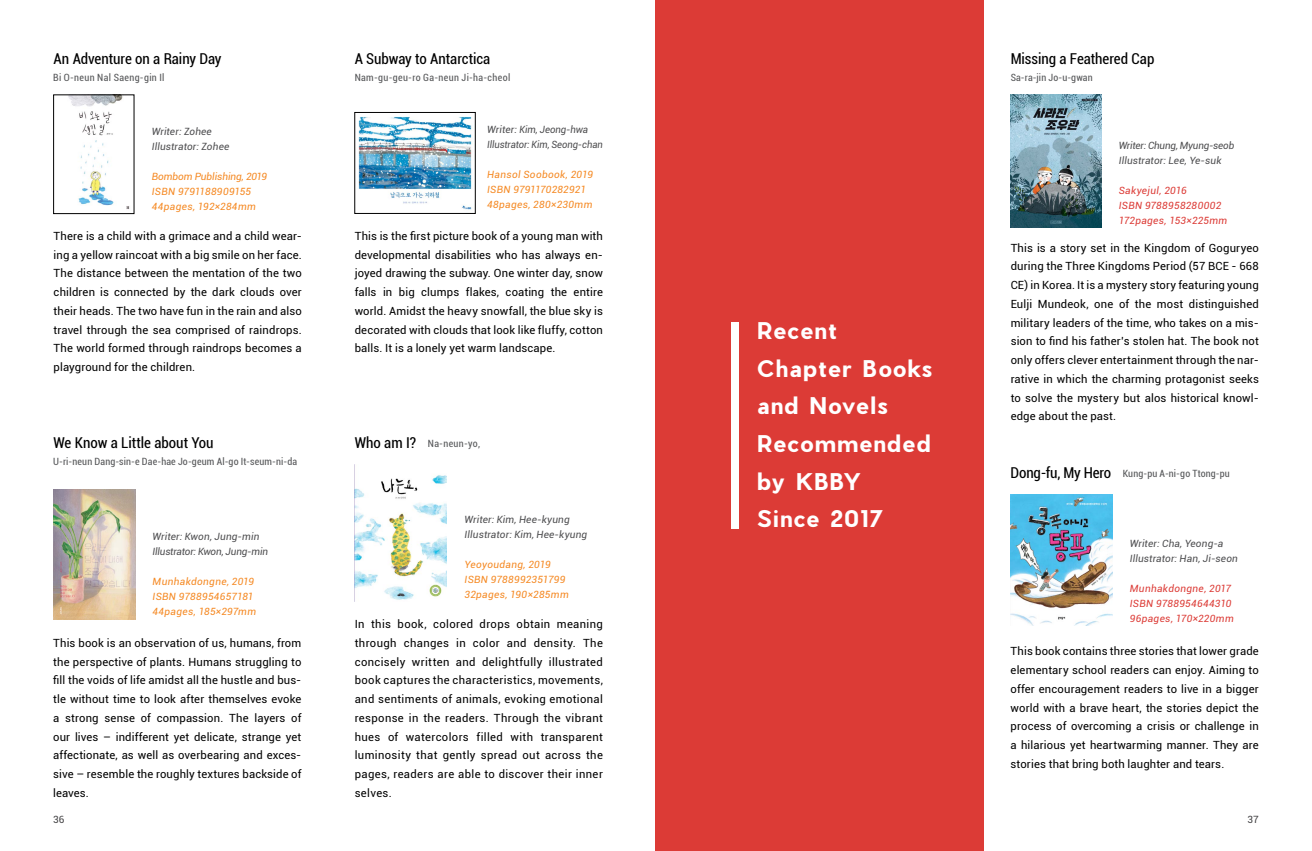
<style>
.page{position:relative;width:1312px;height:851px;background:#fff}
.page>*{position:absolute;margin:0;border:0;box-sizing:border-box;transform-origin:0 0}
.t1{font:700 22.5px/37.5px "Pier Sans";letter-spacing:.07em;color:#fff}
.t2{font:condensed 15px "Roboto";letter-spacing:-.005em;color:#000}
.t3{font:11.25px/18.8px "Roboto";letter-spacing:.015em;color:#000;text-align:justify}
.t4{font:italic 10px/15px "Roboto";letter-spacing:.005em;color:#4d4d4f}
.t5{font:condensed 10px "Roboto";letter-spacing:.02em;color:#58595b}
.t6{font:italic 10px/15px "Roboto";letter-spacing:.025em;color:#f58923}
.t7{font:italic 10px/15px "Roboto";letter-spacing:.03em;color:#dc3b36}
.t8{font:italic 10px/15px "Roboto";color:#f58923}
.t9{font:10px "Roboto";color:#414042}
</style>
<div class="page">
<img style="left:68px;top:97px;width:62px;height:112px">
<div style="left:53px;top:95px;width:81px;height:119px;border:1px solid #000"></div>
<img style="left:53px;top:490px;width:82px;height:129px">
<img style="left:358px;top:116px;width:114px;height:94px">
<img style="left:354px;top:464px;width:93px;height:137px">
<div style="left:656px;top:0;width:327px;height:850px;background:#dc3b36"></div>
<div style="left:731px;top:322px;width:7px;height:206px;background:#fff"></div>
<img style="left:1010px;top:95px;width:90px;height:133px">
<img style="left:1010px;top:494px;width:101px;height:131px">
<h2 class="t2" style="left:54px;top:49px;width:169px">An Adventure on a Rainy Day</h2>
<p class="t5" style="left:53px;top:70px;width:113px">Bi O-neun Nal Saeng-gin Il</p>
<p class="t4" style="left:152px;top:123px;width:79px">Writer: Zohee<br>Illustrator: Zohee</p>
<p class="t8" style="left:152px;top:168px;width:117px">Bombom Publishing, 2019<br>ISBN 9791188909155<br>44pages, 192×284mm</p>
<p class="t3" style="left:54px;top:226px;width:250px">There is a child with a grimace and a child wear&shy;ing a yellow raincoat with a big smile on her face.<br>The distance between the mentation of the two children is connected by the dark clouds over their heads. The two have fun in the rain and also travel through the sea comprised of raindrops.<br>The world formed through raindrops becomes a playground for the children.</p>
<h2 class="t2" style="left:354px;top:49px;width:137px">A Subway to Antarctica</h2>
<p class="t5" style="left:354px;top:70px;width:157px">Nam-gu-geu-ro Ga-neun Ji-ha-cheol</p>
<p class="t4" style="left:487px;top:122px;width:117px">Writer: Kim, Jeong-hwa<br>Illustrator: Kim, Seong-chan</p>
<p class="t6" style="left:487px;top:167px;width:107px">Hansol Soobook, 2019<br>ISBN 9791170282921<br>48pages, 280×230mm</p>
<p class="t3" style="left:354px;top:226px;width:250px">This is the first picture book of a young man with developmental disabilities who has always en&shy;joyed drawing the subway. One winter day, snow falls in big clumps flakes, coating the entire world. Amidst the heavy snowfall, the blue sky is decorated with clouds that look like fluffy, cotton balls. It is a lonely yet warm landscape.</p>
<h2 class="t2" style="left:54px;top:432px;width:161px">We Know a Little about You</h2>
<h2 class="t2" style="left:354px;top:432px;width:63px">Who am I?</h2>
<p class="t5" style="left:53px;top:454px;width:245px">U-ri-neun Dang-sin-e Dae-hae Jo-geum Al-go It-seum-ni-da</p>
<p class="t5" style="left:428px;top:436px;width:54px">Na-neun-yo,</p>
<p class="t4" style="left:152px;top:529px;width:117px">Writer: Kwon, Jung-min<br>Illustrator: Kwon, Jung-min</p>
<p class="t6" style="left:152px;top:574px;width:105px">Munhakdongne, 2019<br>ISBN 9788954657181<br>44pages, 185×297mm</p>
<p class="t3" style="left:53px;top:633px;width:250px">This book is an observation of us, humans, from the perspective of plants. Humans struggling to fill the voids of life amidst all the hustle and bus&shy;tle without time to look after themselves evoke a strong sense of compassion. The layers of our lives – indifferent yet delicate, strange yet affectionate, as well as overbearing and exces&shy;sive – resemble the roughly textures backside of leaves.</p>
<p class="t4" style="left:464px;top:511px;width:124px">Writer: Kim, Hee-kyung<br>Illustrator: Kim, Hee-kyung</p>
<p class="t6" style="left:464px;top:556px;width:106px">Yeoyoudang, 2019<br>ISBN 9788992351799<br>32pages, 190×285mm</p>
<p class="t3" style="left:354px;top:614px;width:250px">In this book, colored drops obtain meaning through changes in color and density. The concisely written and delightfully illustrated book captures the characteristics, movements, and sentiments of animals, evoking emotional response in the readers. Through the vibrant hues of watercolors filled with transparent luminosity that gently spread out across the pages, readers are able to discover their inner selves.</p>
<h1 class="t1" style="left:757px;top:312px;width:176px">Recent<br>Chapter Books and Novels<br>Recommended by KBBY<br>Since 2017</h1>
<h2 class="t2" style="left:1010px;top:48px;width:145px">Missing a Feathered Cap</h2>
<p class="t5" style="left:1010px;top:70px;width:84px">Sa-ra-jin Jo-u-gwan</p>
<p class="t4" style="left:1118px;top:138px;width:117px">Writer: Chung, Myung-seob<br>Illustrator: Lee, Ye-suk</p>
<p class="t7" style="left:1118px;top:183px;width:110px">Sakyejul, 2016<br>ISBN 9788958280002<br>172pages, 153×225mm</p>
<p class="t3" style="left:1010px;top:238px;width:250px">This is a story set in the Kingdom of Goguryeo during the Three Kingdoms Period (57 BCE - 668<br>CE) in Korea. It is a mystery story featuring young Eulji Mundeok, one of the most distinguished military leaders of the time, who takes on a mis&shy;sion to find his father’s stolen hat. The book not only offers clever entertainment through the nar&shy;rative in which the charming protagonist seeks to solve the mystery but alos historical knowl&shy;edge about the past.</p>
<h2 class="t2" style="left:1010px;top:462px;width:102px">Dong-fu, My Hero</h2>
<p class="t5" style="left:1122px;top:466px;width:108px">Kung-pu A-ni-go Ttong-pu</p>
<p class="t4" style="left:1129px;top:535px;width:110px">Writer: Cha, Yeong-a<br>Illustrator: Han, Ji-seon</p>
<p class="t7" style="left:1129px;top:580px;width:105px">Munhakdongne, 2017<br>ISBN 9788954644310<br>96pages, 170×220mm</p>
<p class="t3" style="left:1010px;top:641px;width:250px">This book contains three stories that lower grade elementary school readers can enjoy. Aiming to offer encouragement readers to live in a bigger world with a brave heart, the stories depict the process of overcoming a crisis or challenge in a hilarious yet heartwarming manner. They are stories that bring both laughter and tears.</p>
<p class="t9" style="left:53px;top:812px;width:13px">36</p>
<p class="t9" style="left:1247px;top:812px;width:13px">37</p>
</div>
